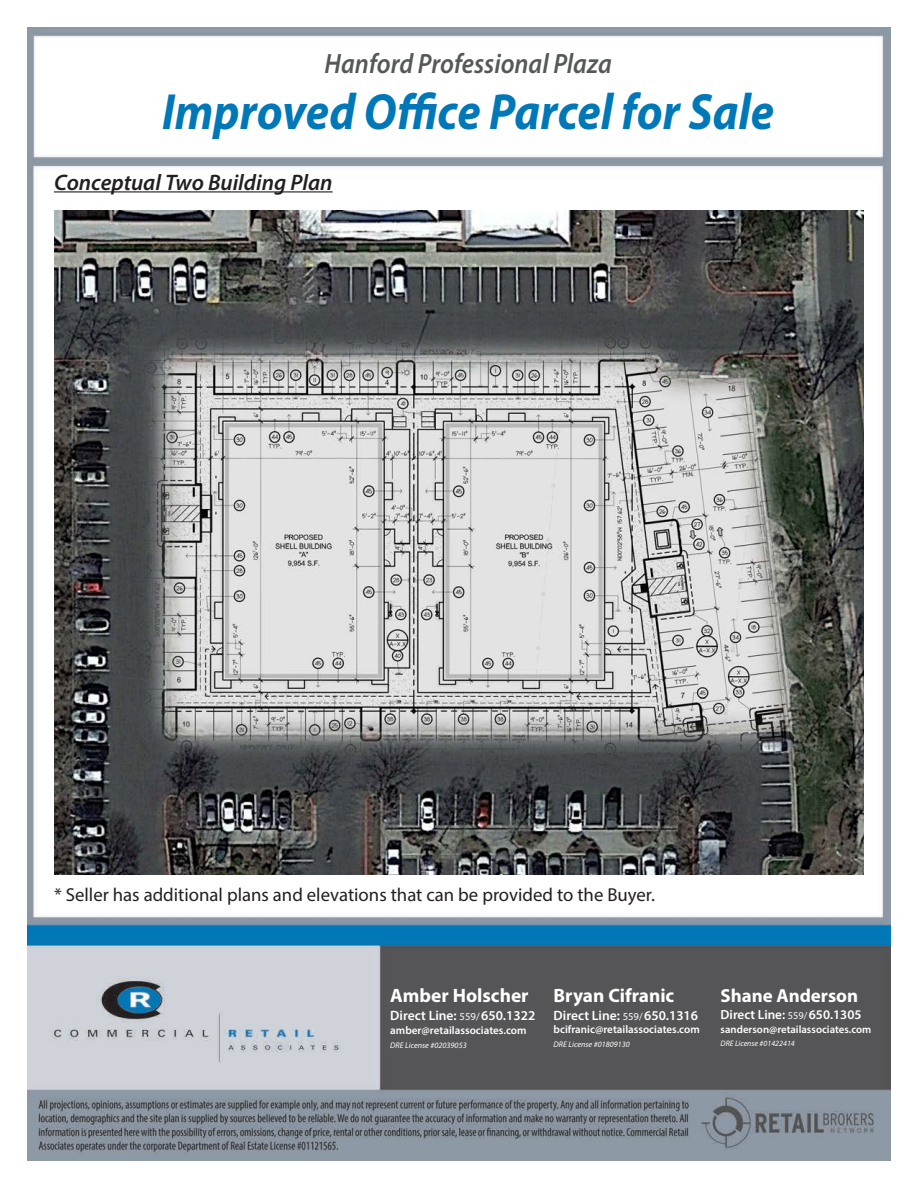
<style>
.page{position:relative;width:918px;height:1188px;background:#fff}
.page>*{position:absolute;margin:0;border:0;box-sizing:border-box;transform-origin:0 0}
.t1{font:italic 700 51.15px "Myriad Pro";color:#0078b7;scale:.91 1}
.t2{font:italic 600 28.05px "Myriad Pro";color:#555758;scale:.91 1}
.t3{font:italic 600 22.5px "Myriad Pro";color:#231f20}
.t4{font:700 19.35px "Myriad Pro";color:#fff}
.t5{font:700 18.9px "Myriad Pro";color:#fff}
.t6{font:18.75px "Myriad Pro";color:#231f20}
.t7{font:600 13.5px "Myriad Pro";color:#fff}
.t8{font:600 13.2px "Myriad Pro";color:#fff}
.t9{font:600 11.1px "Myriad Pro";color:#fff}
.t10{font:600 10.8px "Myriad Pro";color:#fff}
.t11{font:italic 8.25px "Myriad Pro";color:#fff}
.t12{font:italic 8.1px "Myriad Pro";color:#fff}
.t13{font:italic 7.95px "Myriad Pro";color:#fff}
.s1{font-weight:400;font-size:10.65px}
.s2{font-weight:400;font-size:10.35px}
</style>
<div class="page">
<img style="left:27px;top:27px;width:864px;height:1134px">
<img style="left:54px;top:211px;width:810px;height:664px">
<hr style="left:54px;top:191px;width:279px;height:1px;background:#231f20">
<h2 class="t2" style="left:325px;top:46px;width:317px">Hanford Professional Plaza</h2>
<h1 class="t1" style="left:162px;top:78px;width:674px">Improved Office Parcel for Sale</h1>
<p class="t3" style="left:54px;top:168px;width:280px">Conceptual Two Building Plan</p>
<p class="t6" style="left:54px;top:884px;width:602px">* Seller has additional plans and elevations that can be provided to the Buyer.</p>
<p class="t4" style="left:390px;top:983px;width:140px">Amber Holscher</p>
<p class="t7" style="left:390px;top:1007px;width:146px">Direct Line: <span class="s1">559/</span>650.1322</p>
<p class="t9" style="left:390px;top:1023px;width:138px">amber@retailassociates.com</p>
<p class="t11" style="left:390px;top:1040px;width:78px">DRE License #02039053</p>
<p class="t4" style="left:554px;top:982px;width:122px">Bryan Cifranic</p>
<p class="t7" style="left:554px;top:1006px;width:146px">Direct Line: <span class="s1">559/</span>650.1316</p>
<p class="t9" style="left:554px;top:1023px;width:148px">bcifranic@retailassociates.com</p>
<p class="t12" style="left:554px;top:1040px;width:78px">DRE License #01809130</p>
<p class="t5" style="left:721px;top:983px;width:139px">Shane Anderson</p>
<p class="t8" style="left:721px;top:1006px;width:142px">Direct Line: <span class="s2">559/</span>650.1305</p>
<p class="t10" style="left:721px;top:1022px;width:152px">sanderson@retailassociates.com</p>
<p class="t13" style="left:721px;top:1039px;width:76px">DRE License #01422414</p>
</div>
